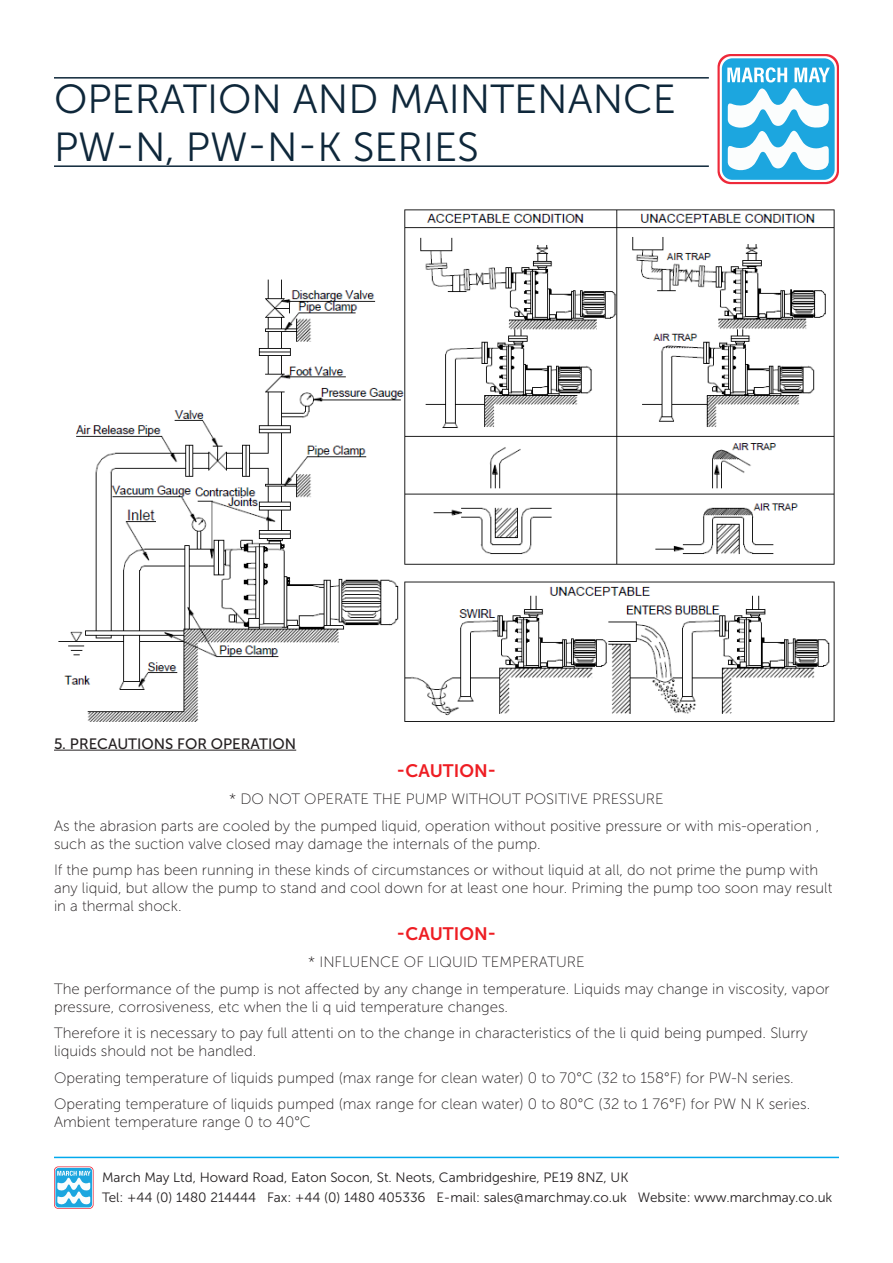
<style>
.page{position:relative;width:893px;height:1263px;background:#fff}
.page>*{position:absolute;margin:0;border:0;box-sizing:border-box;transform-origin:0 0}
.Heading{font:40.5px/48.6px "Museo Sans 300";color:#0e273a}
.t1{font:18px "Museo Sans 700";color:#ee1d23}
.t2{font:15px/18px "Museo Sans 100";color:#231f20}
.t3{font:15px "Museo Sans 500";color:#231f20}
.t4{font:13.5px/19.8px "Museo Sans 300";color:#231f20}
</style>
<div class="page">
<svg style="left:717px;top:54px;width:122px;height:130px"></svg>
<svg style="left:720px;top:56px;width:117px;height:126px"></svg>
<div style="left:722px;top:58px;width:113px;height:122px;background:#1ca6df;border-radius:10px"></div>
<svg style="left:727px;top:67px;width:103px;height:104px"></svg>
<hr style="left:54px;top:77px;width:655px;height:2px;background:#0e273a">
<hr style="left:54px;top:165px;width:655px;height:2px;background:#0e273a">
<img style="left:58px;top:209px;width:777px;height:513px">
<hr style="left:54px;top:750px;width:242px;height:1px;background:#231f20">
<svg style="left:54px;top:1166px;width:40px;height:43px"></svg>
<svg style="left:55px;top:1167px;width:38px;height:41px"></svg>
<div style="left:55px;top:1168px;width:37px;height:39px;background:#1ca6df;border-radius:3px"></div>
<svg style="left:57px;top:1171px;width:34px;height:34px"></svg>
<hr style="left:54px;top:1157px;width:785px;height:1px;background:#02a9ed">
<p class="Heading" style="left:54px;top:75px;width:623px">OPERATION AND MAINTENANCE<br>PW-N, PW-N-K SERIES</p>
<p class="t3" style="left:54px;top:735px;width:244px">5. PRECAUTIONS FOR OPERATION</p>
<p class="t1" style="left:397px;top:761px;width:101px">-CAUTION-</p>
<p class="t2" style="left:229px;top:790px;width:436px">* DO NOT OPERATE THE PUMP WITHOUT POSITIVE PRESSURE</p>
<p class="t2" style="left:54px;top:817px;width:767px">As the abrasion parts are cooled by the pumped liquid, operation without positive pressure or with mis-operation , such as the suction valve closed may damage the internals of the pump.</p>
<p class="t2" style="left:54px;top:861px;width:780px">If the pump has been running in these kinds of circumstances or without liquid at all, do not prime the pump with any liquid, but allow the pump to stand and cool down for at least one hour. Priming the pump too soon may result in a thermal shock.</p>
<p class="t1" style="left:397px;top:924px;width:101px">-CAUTION-</p>
<p class="t2" style="left:308px;top:953px;width:278px">* INFLUENCE OF LIQUID TEMPERATURE</p>
<p class="t2" style="left:54px;top:980px;width:777px">The performance of the pump is not affected by any change in temperature. Liquids may change in viscosity, vapor pressure, corrosiveness, etc when the li q uid temperature changes.</p>
<p class="t2" style="left:54px;top:1024px;width:755px">Therefore it is necessary to pay full attenti on to the change in characteristics of the li quid being pumped. Slurry liquids should not be handled.</p>
<p class="t2" style="left:54px;top:1069px;width:741px">Operating temperature of liquids pumped (max range for clean water) 0 to 70°C (32 to 158°F) for PW-N series.</p>
<p class="t2" style="left:54px;top:1095px;width:758px">Operating temperature of liquids pumped (max range for clean water) 0 to 80°C (32 to 1 76°F) for PW N K series.<br>Ambient temperature range 0 to 40°C</p>
<p class="t4" style="left:102px;top:1168px;width:732px">March May Ltd, Howard Road, Eaton Socon, St. Neots, Cambridgeshire, PE19 8NZ, UK<br>Tel: +44 (0) 1480 214444 Fax: +44 (0) 1480 405336 E-mail: sales@marchmay.co.uk Website: www.marchmay.co.uk</p>
</div>
